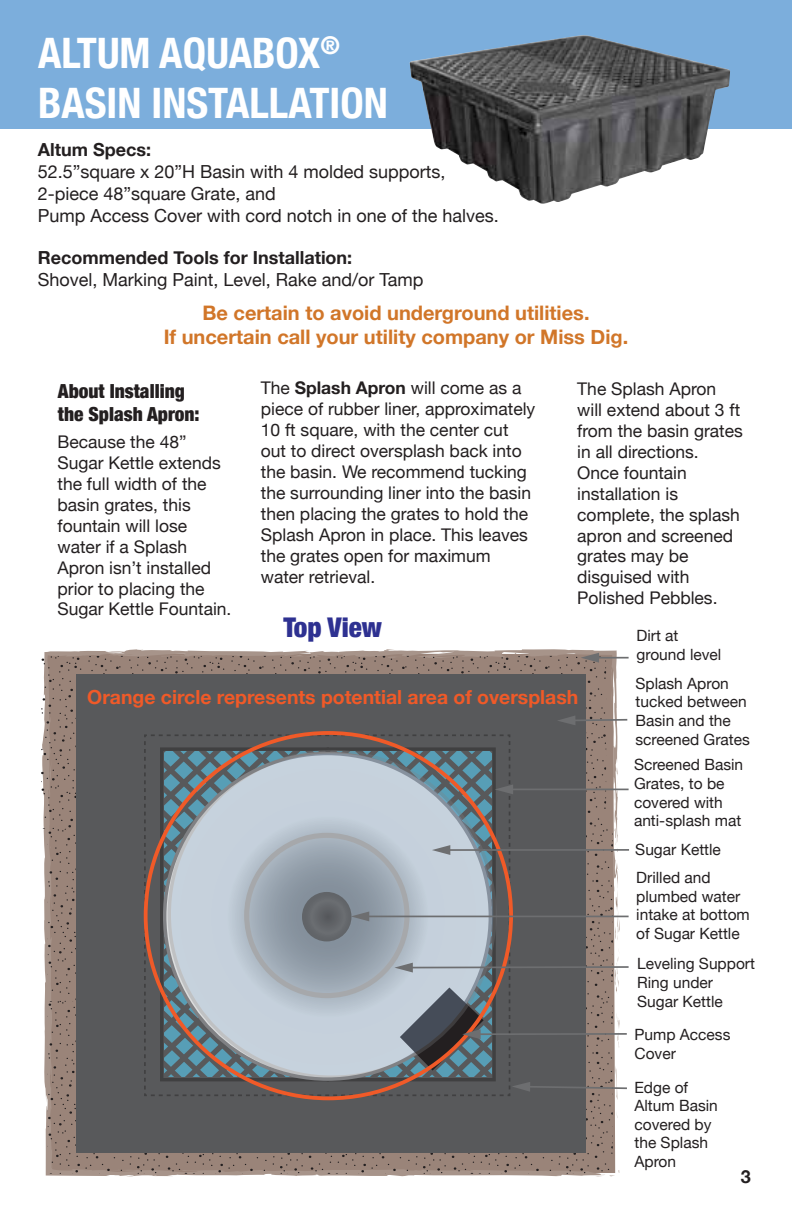
<style>
.page{position:relative;width:792px;height:1224px;background:#fff}
.page>*{position:absolute;margin:0;border:0;box-sizing:border-box;transform-origin:0 0}
.t1{font:700 condensed 42px/50.4px "Helvetica Neue";color:#fff}
.t2{font:900 condensed 27.2px "Helvetica Neue";color:#2e3191}
.t3{font:700 20px/24px "Helvetica Neue";color:#d17629;text-align:center}
.t4{font:700 19.4px "Helvetica Neue";color:#f05a28}
.t5{font:900 condensed 19.4px/23.2px "Helvetica Neue";color:#231f20}
.t6{font:18px/22px "Helvetica Neue";color:#231f20}
.t7{font:700 18px "Helvetica Neue";color:#231f20}
.t8{font:17.4px/21px "Helvetica Neue";color:#231f20}
.t9{font:15.6px/18.6px "Helvetica Neue";color:#231f20}
.s1{font-weight:700}
</style>
<div class="page">
<div style="left:0;top:0;width:792px;height:129px;background:#7caedc"></div>
<img style="left:409px;top:35px;width:321px;height:169px">
<svg style="left:43px;top:649px;width:575px;height:527px;fill:#a7948a"></svg>
<svg style="left:103px;top:653px;width:16px;height:3px"></svg>
<svg style="left:611px;top:650px;width:6px;height:56px"></svg>
<svg style="left:609px;top:1168px;width:10px;height:8px"></svg>
<svg style="left:48px;top:1002px;width:565px;height:172px;fill:#9a8479"></svg>
<svg style="left:48px;top:829px;width:29px;height:173px;fill:#9a8479"></svg>
<svg style="left:41px;top:656px;width:565px;height:173px;fill:#9a8479"></svg>
<div style="left:77px;top:675px;width:509px;height:478px;background:#58595b"></div>
<hr style="left:596px;top:657px;width:33px;height:2px;background:#6d6e70">
<svg style="left:576px;top:653px;width:23px;height:10px"></svg>
<svg style="left:558px;top:715px;width:70px;height:10px"></svg>
<svg style="left:143px;top:734px;width:486px;height:366px"></svg>
<h1 class="t1" style="left:38px;top:25px;width:351px">ALTUM AQUABOX<sup>®<br></sup>BASIN INSTALLATION</h1>
<p class="t7" style="left:38px;top:135px;width:115px">Altum Specs:</p>
<p class="t6" style="left:38px;top:162px;width:463px">52.5”square x 20”H Basin with 4 molded supports,<br>2-piece 48”square Grate, and<br>Pump Access Cover with cord notch in one of the halves.</p>
<p class="t7" style="left:38px;top:243px;width:316px">Recommended Tools for Installation:</p>
<p class="t6" style="left:38px;top:269px;width:387px">Shovel, Marking Paint, Level, Rake and/or Tamp</p>
<p class="t3" style="left:164px;top:301px;width:466px">Be certain to avoid underground utilities.<br>If uncertain call your utility company or Miss Dig.</p>
<p class="t5" style="left:58px;top:378px;width:143px">About Installing the Splash Apron:</p>
<p class="t8" style="left:261px;top:379px;width:276px">The <span class="s1">Splash Apron</span> will come as a piece of rubber liner, approximately<br>10 ft square, with the center cut out to direct oversplash back into the basin. We recommend tucking the surrounding liner into the basin then placing the grates to hold the<br>Splash Apron in place. This leaves the grates open for maximum water retrieval.</p>
<p class="t8" style="left:577px;top:379px;width:167px">The Splash Apron will extend about 3 ft from the basin grates in all directions.<br>Once fountain installation is complete, the splash apron and screened grates may be disguised with<br>Polished Pebbles.</p>
<p class="t8" style="left:58px;top:432px;width:175px">Because the 48”<br>Sugar Kettle extends the full width of the basin grates, this fountain will lose water if a Splash<br>Apron isn’t installed prior to placing the<br>Sugar Kettle Fountain.</p>
<h2 class="t2" style="left:283px;top:605px;width:100px">Top View</h2>
<p class="t9" style="left:637px;top:627px;width:86px">Dirt at ground level</p>
<p class="t9" style="left:636px;top:675px;width:116px">Splash Apron tucked between<br>Basin and the screened Grates</p>
<p class="t9" style="left:634px;top:756px;width:111px">Screened Basin<br>Grates, to be covered with anti-splash mat</p>
<p class="t9" style="left:635px;top:841px;width:87px">Sugar Kettle</p>
<p class="t4" style="left:87px;top:682px;width:492px">Orange circle represents potential area of oversplash</p>
<p class="t9" style="left:636px;top:869px;width:115px">Drilled and plumbed water intake at bottom of Sugar Kettle</p>
<p class="t9" style="left:637px;top:956px;width:119px">Leveling Support<br>Ring under<br>Sugar Kettle</p>
<p class="t9" style="left:635px;top:1027px;width:97px">Pump Access<br>Cover</p>
<p class="t9" style="left:634px;top:1079px;width:85px">Edge of<br>Altum Basin covered by the Splash<br>Apron</p>
<p class="t7" style="left:741px;top:1163px;width:12px">3</p>
</div>
